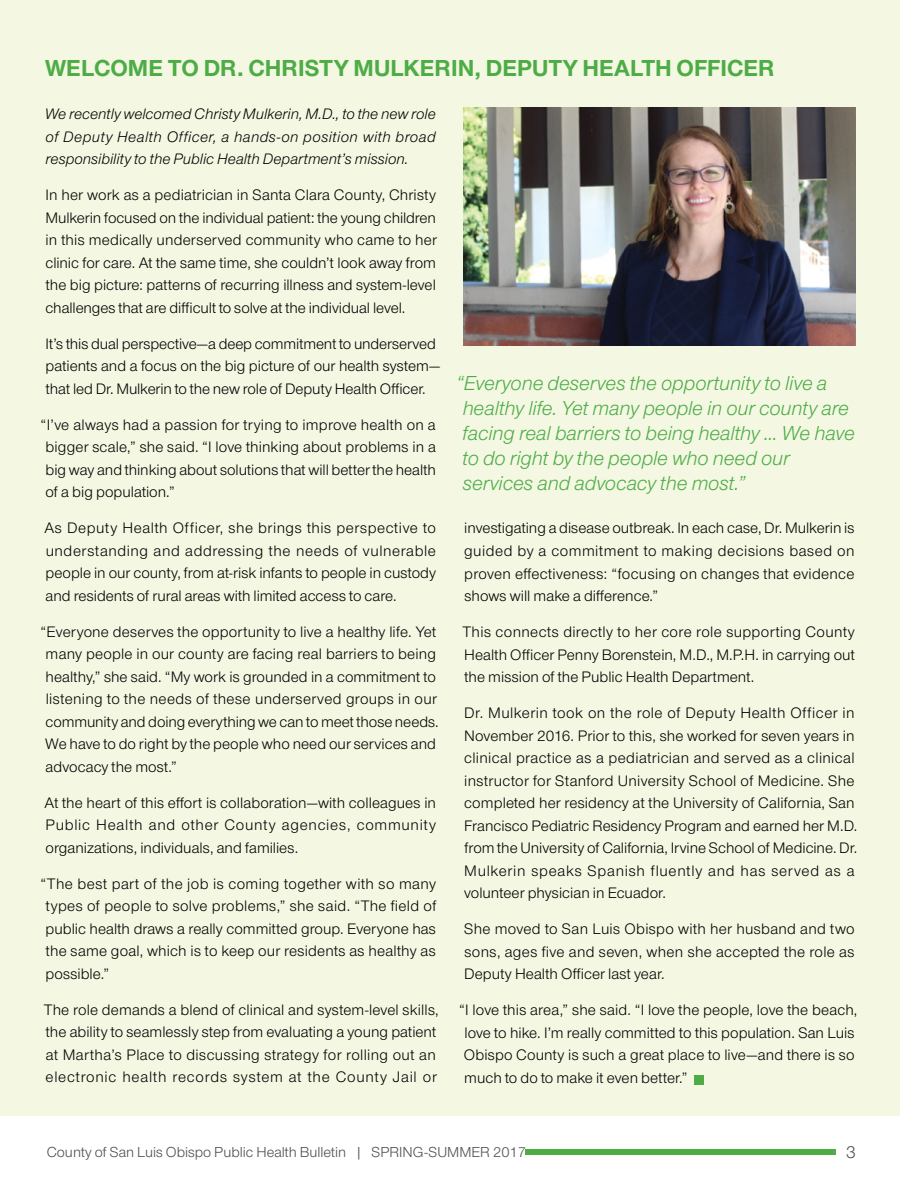
<style>
.page{position:relative;width:900px;height:1200px;background:#fff}
.page>*{position:absolute;margin:0;border:0;box-sizing:border-box;transform-origin:0 0}
.t1{font:700 24px "Nimbus San Nov";color:#4eac47}
.t2{font:italic 21px/25.2px "Nimbus San Nov";letter-spacing:-.005em;color:#4eac47}
.t3{font:18px "Nimbus San Nov";color:#4d4d4d}
.t4{font:15.75px/22.5px "Nimbus San Nov";letter-spacing:.005em;color:#000;text-align:justify}
.t5{font:italic 15.75px/22.5px "Nimbus San Nov";color:#000;text-align:justify}
.t6{font:15px "Nimbus San Nov";color:#4d4d4d}
</style>
<div class="page">
<div style="left:0;top:0;width:900px;height:1116px;background:#f4f8e2"></div>
<img style="left:464px;top:108px;width:391px;height:238px">
<div style="left:694px;top:1076px;width:10px;height:9px;background:#4eac47"></div>
<div style="left:525px;top:1150px;width:311px;height:5px;background:#4eac47"></div>
<h1 class="t1" style="left:45px;top:54px;width:731px">WELCOME TO DR. CHRISTY MULKERIN, DEPUTY HEALTH OFFICER</h1>
<p class="t5" style="left:45px;top:103px;width:393px">We recently welcomed Christy Mulkerin, M.D., to the new role of Deputy Health Officer, a hands-on position with broad responsibility to the Public Health Department’s mission.</p>
<p class="t4" style="left:46px;top:184px;width:393px">In her work as a pediatrician in Santa Clara County, Christy Mulkerin focused on the individual patient: the young children in this medically underserved community who came to her clinic for care. At the same time, she couldn’t look away from the big picture: patterns of recurring illness and system-level challenges that are difficult to solve at the individual level.</p>
<p class="t4" style="left:46px;top:332px;width:396px;text-align:left">It’s this dual perspective—a deep commitment to underserved patients and a focus on the big picture of our health system— that led Dr. Mulkerin to the new role of Deputy Health Officer.</p>
<p class="t4" style="left:46px;top:413px;width:392px;text-indent:-5px">“I’ve always had a passion for trying to improve health on a bigger scale,” she said. “I love thinking about problems in a big way and thinking about solutions that will better the health of a big population.”</p>
<p class="t4" style="left:44px;top:517px;width:393px">As Deputy Health Officer, she brings this perspective to understanding and addressing the needs of vulnerable people in our county, from at-risk infants to people in custody and residents of rural areas with limited access to care.</p>
<p class="t4" style="left:41px;top:621px;width:400px;text-align:left">“Everyone deserves the opportunity to live a healthy life. Yet many people in our county are facing real barriers to being healthy,” she said. “My work is grounded in a commitment to listening to the needs of these underserved groups in our community and doing everything we can to meet those needs.<br>We have to do right by the people who need our services and advocacy the most.”</p>
<p class="t4" style="left:44px;top:792px;width:393px">At the heart of this effort is collaboration—with colleagues in Public Health and other County agencies, community organizations, individuals, and families.</p>
<p class="t4" style="left:46px;top:873px;width:392px;text-indent:-5px">“The best part of the job is coming together with so many types of people to solve problems,” she said. “The field of public health draws a really committed group. Everyone has the same goal, which is to keep our residents as healthy as possible.”</p>
<p class="t4" style="left:44px;top:999px;width:397px;text-align:left">The role demands a blend of clinical and system-level skills, the ability to seamlessly step from evaluating a young patient at Martha’s Place to discussing strategy for rolling out an electronic health records system at the County Jail or</p>
<h2 class="t2" style="left:462px;top:370px;width:394px;text-indent:-6px">“Everyone deserves the opportunity to live a healthy life. Yet many people in our county are facing real barriers to being healthy ... We have to do right by the people who need our services and advocacy the most.”</h2>
<p class="t4" style="left:464px;top:517px;width:392px">investigating a disease outbreak. In each case, Dr. Mulkerin is guided by a commitment to making decisions based on proven effectiveness: “focusing on changes that evidence shows will make a difference.”</p>
<p class="t4" style="left:462px;top:621px;width:394px">This connects directly to her core role supporting County Health Officer Penny Borenstein, M.D., M.P.H. in carrying out the mission of the Public Health Department.</p>
<p class="t4" style="left:464px;top:702px;width:395px;text-align:left">Dr. Mulkerin took on the role of Deputy Health Officer in November 2016. Prior to this, she worked for seven years in clinical practice as a pediatrician and served as a clinical instructor for Stanford University School of Medicine. She completed her residency at the University of California, San Francisco Pediatric Residency Program and earned her M.D. from the University of California, Irvine School of Medicine. Dr.<br>Mulkerin speaks Spanish fluently and has served as a volunteer physician in Ecuador.</p>
<p class="t4" style="left:464px;top:918px;width:392px">She moved to San Luis Obispo with her husband and two sons, ages five and seven, when she accepted the role as Deputy Health Officer last year.</p>
<p class="t4" style="left:459px;top:999px;width:400px;text-align:left">“I love this area,” she said. “I love the people, love the beach, love to hike. I’m really committed to this population. San Luis Obispo County is such a great place to live—and there is so much to do to make it even better.”</p>
<p class="t6" style="left:47px;top:1143px;width:481px">County of San Luis Obispo Public Health Bulletin | SPRING-SUMMER 2017</p>
<p class="t3" style="left:846px;top:1142px;width:11px">3</p>
</div>
